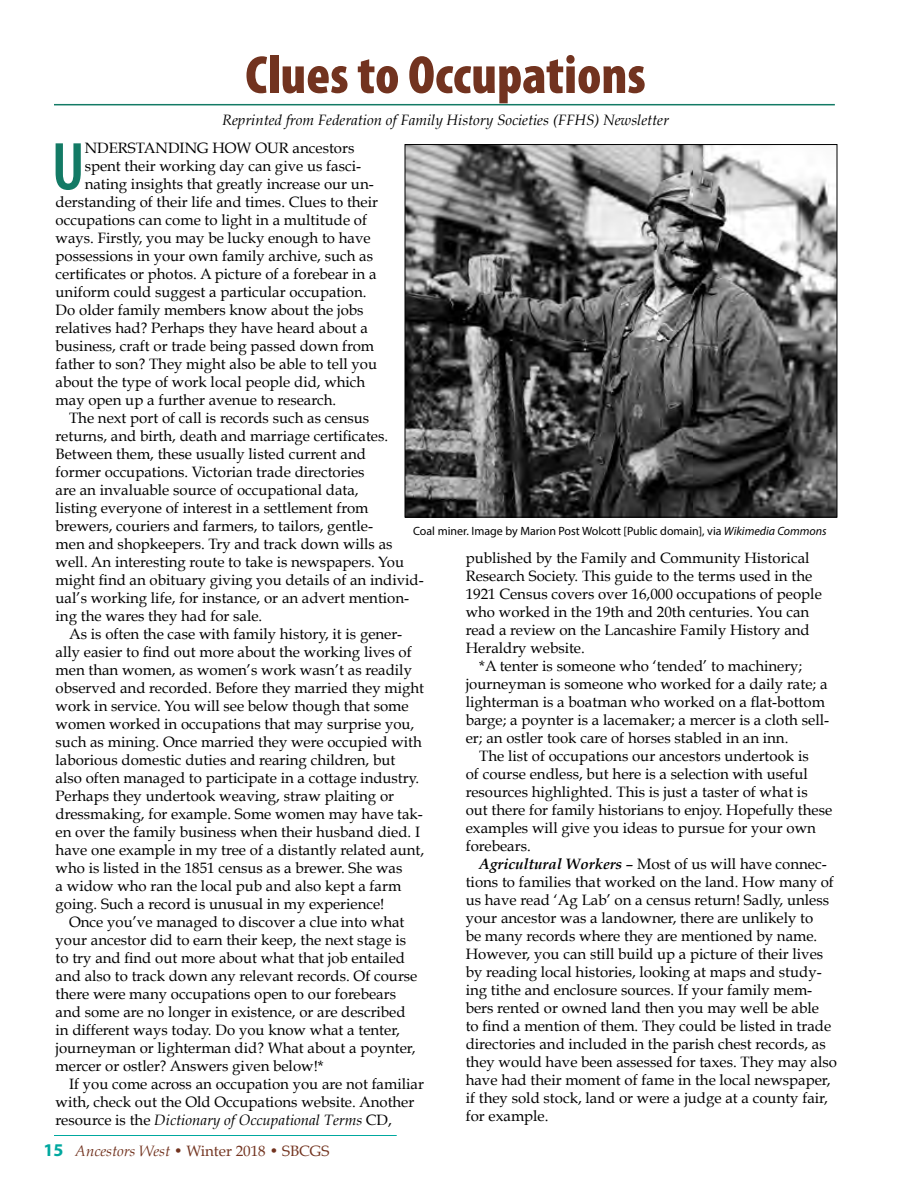
<style>
.page{position:relative;width:918px;height:1188px;background:#fff}
.page>*{position:absolute;margin:0;border:0;box-sizing:border-box;transform-origin:0 0}
.content_body{font:600 condensed 68.4px "Myriad Pro";color:#137a65}
.content_body-2{font:900 condensed 54px "Myriad Pro";color:#72331f}
.content_body-3{font:15px/18px "Book Antiqua";color:#000}
.content_body-4{font:italic 15px "Book Antiqua";color:#000}
.t1{font:15px "Book Antiqua";color:#72331f}
.t2{font:12px "Myriad Pro";color:#000}
.s1{font-style:italic}
.s2{font-weight:700;font-style:italic}
.s3{font-family:"Myriad Pro";font-weight:700;font-size:18px;color:#00a89f}
</style>
<div class="page">
<hr style="left:54px;top:1135px;width:343px;height:1px;background:#00a89f">
<img style="left:407px;top:146px;width:428px;height:370px">
<hr style="left:54px;top:104px;width:781px;height:1px;background:#137a65">
<p class="content_body-2" style="left:245px;top:40px;width:402px">Clues to Occupations</p>
<p class="content_body-4" style="left:222px;top:111px;width:448px">Reprinted from Federation of Family History Societies (FFHS) Newsletter</p>
<p class="content_body" style="left:52px;top:125px;width:34px">U</p>
<p class="content_body-3" style="left:85px;top:139px;width:271px">NDERSTANDING HOW OUR ancestors</p>
<p class="content_body-3" style="left:85px;top:157px;width:278px">spent their working day can give us fasci-</p>
<p class="content_body-3" style="left:85px;top:175px;width:291px">nating insights that greatly increase our un-</p>
<p class="content_body-3" style="left:56px;top:193px;width:324px">derstanding of their life and times. Clues to their</p>
<p class="content_body-3" style="left:56px;top:211px;width:313px">occupations can come to light in a multitude of</p>
<p class="content_body-3" style="left:56px;top:229px;width:317px">ways. Firstly, you may be lucky enough to have</p>
<p class="content_body-3" style="left:56px;top:247px;width:319px">possessions in your own family archive, such as</p>
<p class="content_body-3" style="left:56px;top:265px;width:322px">certificates or photos. A picture of a forebear in a</p>
<p class="content_body-3" style="left:56px;top:283px;width:312px">uniform could suggest a particular occupation.</p>
<p class="content_body-3" style="left:56px;top:301px;width:309px">Do older family members know about the jobs</p>
<p class="content_body-3" style="left:56px;top:319px;width:314px">relatives had? Perhaps they have heard about a</p>
<p class="content_body-3" style="left:56px;top:337px;width:320px">business, craft or trade being passed down from</p>
<p class="content_body-3" style="left:56px;top:355px;width:323px">father to son? They might also be able to tell you</p>
<p class="content_body-3" style="left:56px;top:373px;width:311px">about the type of work local people did, which</p>
<p class="content_body-3" style="left:56px;top:391px;width:282px">may open up a further avenue to research.</p>
<p class="content_body-3" style="left:56px;top:409px;width:370px;text-indent:14px">The next port of call is records such as census returns, and birth, death and marriage certificates.<br>Between them, these usually listed current and<br>former occupations. Victorian trade directories<br>are an invaluable source of occupational data,<br>listing everyone of interest in a settlement from brewers, couriers and farmers, to tailors, gentle-<br>men and shopkeepers. Try and track down wills as well. An interesting route to take is newspapers. You might find an obituary giving you details of an individ&shy;ual’s working life, for instance, or an advert mention&shy;ing the wares they had for sale.</p>
<p class="content_body-3" style="left:56px;top:625px;width:370px;text-indent:14px">As is often the case with family history, it is gener&shy;ally easier to find out more about the working lives of men than women, as women’s work wasn’t as readily observed and recorded. Before they married they might work in service. You will see below though that some women worked in occupations that may surprise you, such as mining. Once married they were occupied with laborious domestic duties and rearing children, but also often managed to participate in a cottage industry.<br>Perhaps they undertook weaving, straw plaiting or dressmaking, for example. Some women may have tak&shy;en over the family business when their husband died. I have one example in my tree of a distantly related aunt, who is listed in the 1851 census as a brewer. She was<br>a widow who ran the local pub and also kept a farm going. Such a record is unusual in my experience!</p>
<p class="content_body-3" style="left:56px;top:913px;width:363px;text-indent:14px">Once you’ve managed to discover a clue into what your ancestor did to earn their keep, the next stage is to try and find out more about what that job entailed and also to track down any relevant records. Of course there were many occupations open to our forebears and some are no longer in existence, or are described in different ways today. Do you know what a tenter, journeyman or lighterman did? What about a poynter, mercer or ostler? Answers given below!*</p>
<p class="content_body-3" style="left:56px;top:1075px;width:370px;text-indent:14px">If you come across an occupation you are not familiar with, check out the Old Occupations website. Another resource is the <span class="s1">Dictionary of Occupational Terms</span> CD,</p>
<p class="t2" style="left:413px;top:524px;width:415px">Coal miner. Image by Marion Post Wolcott [Public domain], via <span class="s1">Wikimedia Commons</span></p>
<p class="content_body-3" style="left:466px;top:549px;width:358px">published by the Family and Community Historical Research Society. This guide to the terms used in the 1921 Census covers over 16,000 occupations of people who worked in the 19th and 20th centuries. You can read a review on the Lancashire Family History and Heraldry website.</p>
<p class="content_body-3" style="left:466px;top:657px;width:365px;text-indent:14px">*A tenter is someone who ‘tended’ to machinery; journeyman is someone who worked for a daily rate; a lighterman is a boatman who worked on a flat-bottom barge; a poynter is a lacemaker; a mercer is a cloth sell&shy;er; an ostler took care of horses stabled in an inn.</p>
<p class="content_body-3" style="left:466px;top:747px;width:368px;text-indent:14px">The list of occupations our ancestors undertook is<br>of course endless, but here is a selection with useful resources highlighted. This is just a taster of what is out there for family historians to enjoy. Hopefully these examples will give you ideas to pursue for your own forebears.</p>
<p class="content_body-3" style="left:466px;top:855px;width:373px;text-indent:14px"><span class="s2">Agricultural Workers</span> – Most of us will have connec&shy;tions to families that worked on the land. How many of us have read ‘Ag Lab’ on a census return! Sadly, unless your ancestor was a landowner, there are unlikely to<br>be many records where they are mentioned by name.<br>However, you can still build up a picture of their lives by reading local histories, looking at maps and study&shy;ing tithe and enclosure sources. If your family mem&shy;bers rented or owned land then you may well be able<br>to find a mention of them. They could be listed in trade directories and included in the parish chest records, as they would have been assessed for taxes. They may also have had their moment of fame in the local newspaper, if they sold stock, land or were a judge at a county fair, for example.</p>
<p class="t1" style="left:43px;top:1141px;width:287px"><span class="s3">15</span> <span class="s1">Ancestors West</span> • Winter 2018 • SBCGS</p>
</div>
